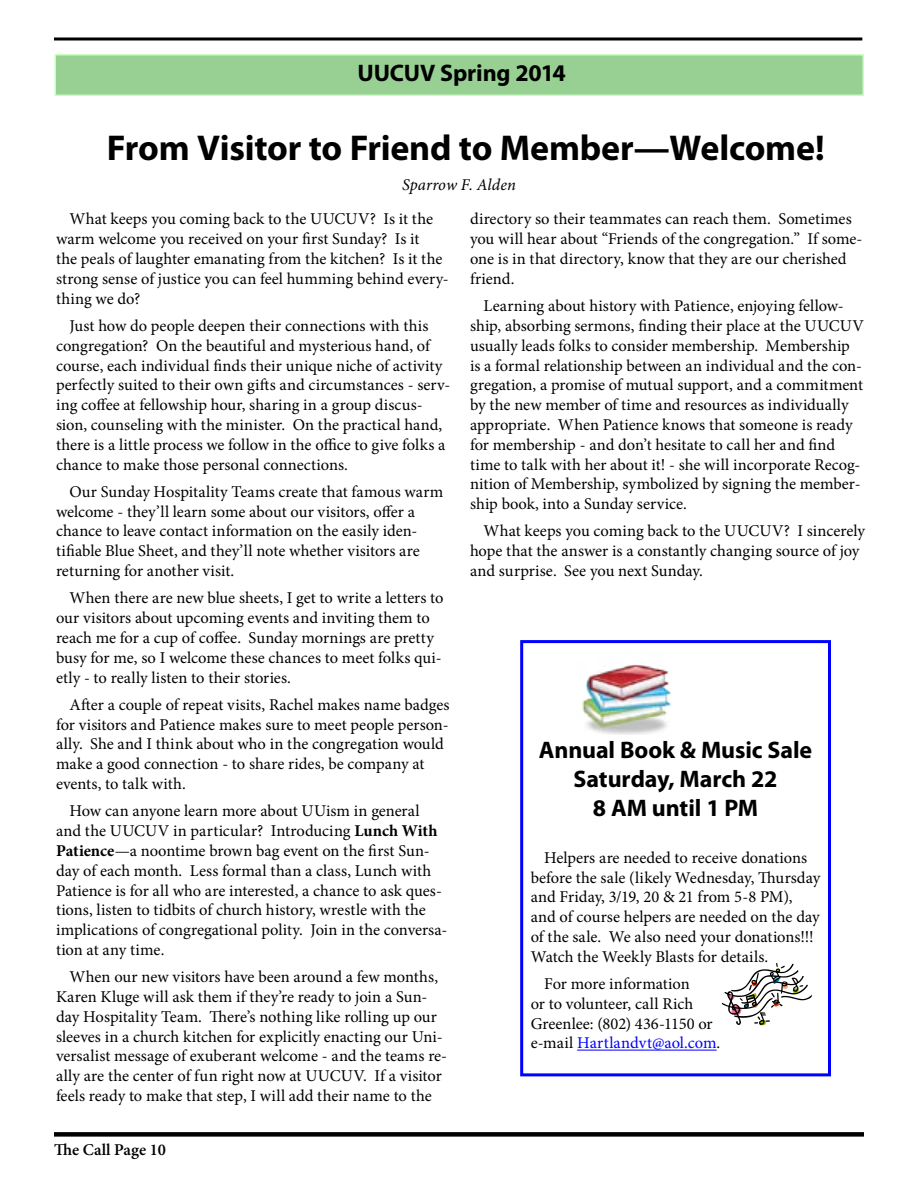
<style>
.page{position:relative;width:918px;height:1188px;background:#fff}
.page>*{position:absolute;margin:0;border:0;box-sizing:border-box;transform-origin:0 0}
.t1{font:700 36px "Myriad Pro";letter-spacing:-.005em;color:#000}
.t2{font:700 24px/28.8px "Myriad Pro";letter-spacing:-.005em;color:#000;text-align:center}
.t3{font:16.5px/19.8px "Minion Pro";color:#000}
.t4{font:italic 16.5px "Minion Pro";letter-spacing:.005em;color:#000}
.t5{font:600 16.5px "Minion Pro";color:#000}
.s1{font-weight:700}
.s2{color:#00f}
</style>
<div class="page">
<div style="left:54px;top:1132px;width:810px;height:5px;background:#000"></div>
<hr style="left:54px;top:38px;width:808px;height:2px;background:#000">
<div style="left:55px;top:55px;width:808px;height:40px;background:#98cf92"></div>
<div style="left:55px;top:54px;width:809px;height:42px;border:2px solid #c6ffbf"></div>
<hr style="left:577px;top:1050px;width:140px;height:1px;background:#00f">
<div style="left:520px;top:640px;width:311px;height:436px;border:3px solid #00f"></div>
<svg style="left:722px;top:963px;width:90px;height:62px"></svg>
<img style="left:582px;top:664px;width:90px;height:70px">
<h2 class="t2" style="left:357px;top:58px;width:210px">UUCUV Spring 2014</h2>
<h1 class="t1" style="left:107px;top:124px;width:719px">From Visitor to Friend to Member—Welcome!</h1>
<p class="t4" style="left:402px;top:173px;width:115px">Sparrow F. Alden</p>
<p class="t3" style="left:56px;top:209px;width:394px;text-indent:13px">What keeps you coming back to the UUCUV? Is it the warm welcome you received on your first Sunday? Is it<br>the peals of laughter emanating from the kitchen? Is it the strong sense of justice you can feel humming behind every&shy;thing we do?</p>
<p class="t3" style="left:56px;top:316px;width:396px;text-indent:13px">Just how do people deepen their connections with this congregation? On the beautiful and mysterious hand, of course, each individual finds their unique niche of activity perfectly suited to their own gifts and circumstances - serv&shy;ing coffee at fellowship hour, sharing in a group discus&shy;sion, counseling with the minister. On the practical hand, there is a little process we follow in the office to give folks a chance to make those personal connections.</p>
<p class="t3" style="left:56px;top:482px;width:389px;text-indent:13px">Our Sunday Hospitality Teams create that famous warm welcome - they’ll learn some about our visitors, offer a chance to leave contact information on the easily iden&shy;tifiable Blue Sheet, and they’ll note whether visitors are returning for another visit.</p>
<p class="t3" style="left:56px;top:588px;width:389px;text-indent:13px">When there are new blue sheets, I get to write a letters to our visitors about upcoming events and inviting them to reach me for a cup of coffee. Sunday mornings are pretty busy for me, so I welcome these chances to meet folks qui&shy;etly - to really listen to their stories.</p>
<p class="t3" style="left:56px;top:695px;width:395px;text-indent:13px">After a couple of repeat visits, Rachel makes name badges for visitors and Patience makes sure to meet people person&shy;ally. She and I think about who in the congregation would make a good connection - to share rides, be company at events, to talk with.</p>
<p class="t3" style="left:56px;top:801px;width:393px;text-indent:13px">How can anyone learn more about UUism in general and the UUCUV in particular? Introducing <span class="s1">Lunch With Patience</span>—a noontime brown bag event on the first Sun&shy;day of each month. Less formal than a class, Lunch with Patience is for all who are interested, a chance to ask ques&shy;tions, listen to tidbits of church history, wrestle with the implications of congregational polity. Join in the conversa&shy;tion at any time.</p>
<p class="t3" style="left:56px;top:967px;width:393px;text-indent:13px">When our new visitors have been around a few months, Karen Kluge will ask them if they’re ready to join a Sun&shy;day Hospitality Team. There’s nothing like rolling up our sleeves in a church kitchen for explicitly enacting our Uni&shy;versalist message of exuberant welcome - and the teams re&shy;ally are the center of fun right now at UUCUV. If a visitor feels ready to make that step, I will add their name to the</p>
<p class="t3" style="left:470px;top:209px;width:394px">directory so their teammates can reach them. Sometimes you will hear about “Friends of the congregation.” If some&shy;one is in that directory, know that they are our cherished friend.</p>
<p class="t3" style="left:470px;top:296px;width:396px;text-indent:13px">Learning about history with Patience, enjoying fellow&shy;ship, absorbing sermons, finding their place at the UUCUV usually leads folks to consider membership. Membership is a formal relationship between an individual and the con&shy;gregation, a promise of mutual support, and a commitment by the new member of time and resources as individually appropriate. When Patience knows that someone is ready for membership - and don’t hesitate to call her and find time to talk with her about it! - she will incorporate Recog&shy;nition of Membership, symbolized by signing the member&shy;ship book, into a Sunday service.</p>
<p class="t3" style="left:470px;top:521px;width:397px;text-indent:13px">What keeps you coming back to the UUCUV? I sincerely hope that the answer is a constantly changing source of joy and surprise. See you next Sunday.</p>
<h2 class="t2" style="left:539px;top:735px;width:275px">Annual Book &amp; Music Sale<br>Saturday, March 22<br>8 AM until 1 PM</h2>
<p class="t3" style="left:531px;top:848px;width:291px;text-indent:13px">Helpers are needed to receive donations before the sale (likely Wednesday, Thursday and Friday, 3/19, 20 &amp; 21 from 5-8 PM), and of course helpers are needed on the day of the sale. We also need your donations!!!<br>Watch the Weekly Blasts for details.</p>
<p class="t3" style="left:531px;top:974px;width:191px;text-indent:13px">For more information<br>or to volunteer, call Rich<br>Greenlee: (802) 436-1150 or e-mail <span class="s2">Hartlandvt@aol.com</span>.</p>
<p class="t5" style="left:54px;top:1138px;width:114px">The Call Page 10</p>
</div>
